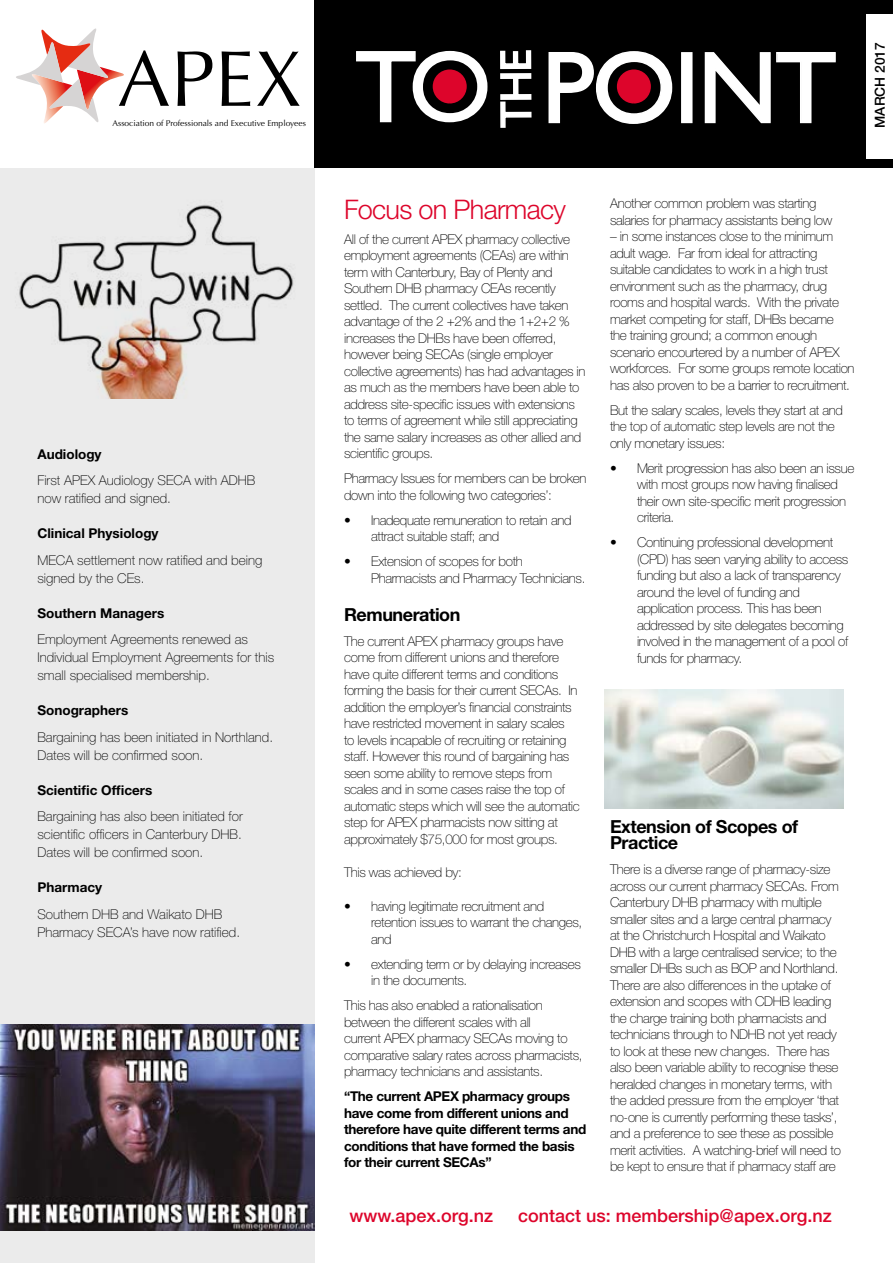
<style>
.page{position:relative;width:893px;height:1263px;background:#fff}
.page>*{position:absolute;margin:0;border:0;box-sizing:border-box;transform-origin:0 0}
.t1{font:79.35px "Optima";color:#000}
.t2{font:300 27px "Helvetica Neue";letter-spacing:-.025em;color:#dd052b}
.t3{font:500 18px "Helvetica Neue";color:#dd052b}
.t4{font:700 18px/16.5px "Helvetica Neue";letter-spacing:-.025em;color:#000}
.t5{font:500 13.8px "Helvetica Neue";color:#000}
.t6{font:100 13.5px/16.5px "Helvetica Neue";letter-spacing:-.025em;color:#000}
.t7{font:100 13.5px/18px "Helvetica Neue";color:#000}
.t8{font:700 13.5px/16.5px "Helvetica Neue";letter-spacing:-.025em;color:#000}
.t9{font:700 13.5px "Helvetica Neue";color:#000}
.t10{font:8.4px "Optima";color:#000}
</style>
<div class="page">
<div style="left:0;top:168px;width:315px;height:1095px;background:#ebebeb"></div>
<div style="left:315px;top:0;width:578px;height:168px;background:#000"></div>
<div style="left:867px;top:14px;width:26px;height:145px;background:#fff"></div>
<svg style="left:548px;top:51px;width:288px;height:73px"></svg>
<div style="left:618px;top:71px;width:31px;height:31px;background:#dd052b;border-radius:50%"></div>
<div style="left:617px;top:69px;width:34px;height:34px;border:3px solid #dd052b;border-radius:50%"></div>
<svg style="left:314px;top:0;width:218px;height:168px"></svg>
<svg style="left:16px;top:28px;width:108px;height:95px"></svg>
<img style="left:19px;top:201px;width:275px;height:197px">
<img style="left:0;top:1024px;width:315px;height:206px">
<img style="left:604px;top:690px;width:239px;height:118px">
<h1 class="t1" style="left:117px;top:33px;width:187px">APEX</h1>
<p class="t5" style="left:872px;top:128px;width:87px;rotate:-90deg">MARCH 2017</p>
<p class="t10" style="left:112px;top:118px;width:195px">Association of Professionals and Executive Employees</p>
<p class="t9" style="left:37px;top:446px;width:66px">Audiology</p>
<p class="t7" style="left:37px;top:471px;width:219px">First APEX Audiology SECA with ADHB now ratified and signed.</p>
<p class="t9" style="left:37px;top:525px;width:123px">Clinical Physiology</p>
<p class="t7" style="left:37px;top:551px;width:226px">MECA settlement now ratified and being signed by the CEs.</p>
<p class="t9" style="left:37px;top:605px;width:129px">Southern Managers</p>
<p class="t7" style="left:37px;top:630px;width:238px">Employment Agreements renewed as<br>Individual Employment Agreements for this small specialised membership.</p>
<p class="t9" style="left:37px;top:702px;width:93px">Sonographers</p>
<p class="t7" style="left:37px;top:728px;width:237px">Bargaining has been initiated in Northland.<br>Dates will be confirmed soon.</p>
<p class="t9" style="left:37px;top:782px;width:116px">Scientific Officers</p>
<p class="t6" style="left:37px;top:807px;width:207px;line-height:18px;text-align:justify">Bargaining has also been initiated for scientific officers in Canterbury DHB.<br>Dates will be confirmed soon.</p>
<p class="t9" style="left:37px;top:879px;width:66px">Pharmacy</p>
<p class="t7" style="left:37px;top:905px;width:204px">Southern DHB and Waikato DHB<br>Pharmacy SECA’s have now ratified.</p>
<h2 class="t2" style="left:344px;top:193px;width:223px">Focus on Pharmacy</h2>
<p class="t6" style="left:344px;top:231px;width:243px">All of the current APEX pharmacy collective employment agreements (CEAs) are within term with Canterbury, Bay of Plenty and Southern DHB pharmacy CEAs recently settled. The current collectives have taken advantage of the 2 +2% and the 1+2+2 % increases the DHBs have been offerred, however being SECAs (single employer collective agreements) has had advantages in as much as the members have been able to address site-specific issues with extensions to terms of agreement while still appreciating the same salary increases as other allied and scientific groups.</p>
<p class="t6" style="left:344px;top:470px;width:244px">Pharmacy Issues for members can be broken down into the following two categories’:</p>
<p class="t6" style="left:371px;top:512px;width:202px;text-indent:-27px">• Inadequate remuneration to retain and attract suitable staff; and</p>
<p class="t6" style="left:371px;top:553px;width:216px;text-indent:-27px">• Extension of scopes for both<br>Pharmacists and Pharmacy Technicians.</p>
<h3 class="t4" style="left:344px;top:606px;width:118px">Remuneration</h3>
<p class="t6" style="left:344px;top:633px;width:237px">The current APEX pharmacy groups have come from different unions and therefore have quite different terms and conditions forming the basis for their current SECAs. In addition the employer’s financial constraints have restricted movement in salary scales<br>to levels incapable of recruiting or retaining staff. However this round of bargaining has seen some ability to remove steps from scales and in some cases raise the top of automatic steps which will see the automatic step for APEX pharmacists now sitting at approximately $75,000 for most groups.</p>
<p class="t6" style="left:344px;top:864px;width:119px">This was achieved by:</p>
<p class="t6" style="left:371px;top:898px;width:213px;text-indent:-27px">• having legitimate recruitment and retention issues to warrant the changes, and</p>
<p class="t6" style="left:371px;top:956px;width:211px;text-indent:-27px">• extending term or by delaying increases in the documents.</p>
<p class="t6" style="left:344px;top:997px;width:240px">This has also enabled a rationalisation between the different scales with all<br>current APEX pharmacy SECAs moving to comparative salary rates across pharmacists, pharmacy technicians and assistants.</p>
<p class="t8" style="left:344px;top:1088px;width:244px">“The current APEX pharmacy groups have come from different unions and therefore have quite different terms and conditions that have formed the basis for their current SECAs”</p>
<p class="t6" style="left:610px;top:195px;width:224px">Another common problem was starting salaries for pharmacy assistants being low</p>
<p class="t6" style="left:610px;top:228px;width:246px">– in some instances close to the minimum adult wage. Far from ideal for attracting suitable candidates to work in a high trust environment such as the pharmacy, drug rooms and hospital wards. With the private market competing for staff, DHBs became<br>the training ground; a common enough scenario encourtered by a number of APEX workforces. For some groups remote location has also proven to be a barrier to recruitment.</p>
<p class="t6" style="left:610px;top:402px;width:235px">But the salary scales, levels they start at and the top of automatic step levels are not the only monetary issues:</p>
<p class="t6" style="left:637px;top:460px;width:219px;text-indent:-27px">• Merit progression has also been an issue with most groups now having finalised their own site-specific merit progression criteria.</p>
<p class="t6" style="left:637px;top:534px;width:213px;text-indent:-27px">• Continuing professional development (CPD) has seen varying ability to access funding but also a lack of transparency around the level of funding and application process. This has been addressed by site delegates becoming involved in the management of a pool of funds for pharmacy.</p>
<h3 class="t4" style="left:610px;top:818px;width:190px">Extension of Scopes of<br>Practice</h3>
<p class="t6" style="left:610px;top:861px;width:232px">There is a diverse range of pharmacy-size across our current pharmacy SECAs. From Canterbury DHB pharmacy with multiple smaller sites and a large central pharmacy at the Christchurch Hospital and Waikato DHB with a large centralised service; to the smaller DHBs such as BOP and Northland.<br>There are also differences in the uptake of extension and scopes with CDHB leading the charge training both pharmacists and technicians through to NDHB not yet ready to look at these new changes. There has also been variable ability to recognise these heralded changes in monetary terms, with the added pressure from the employer ‘that no-one is currently performing these tasks’, and a preference to see these as possible merit activities. A watching-brief will need to be kept to ensure that if pharmacy staff are</p>
<h3 class="t3" style="left:349px;top:1205px;width:145px">www.apex.org.nz</h3>
<h3 class="t3" style="left:518px;top:1205px;width:315px">contact us: membership@apex.org.nz</h3>
</div>
